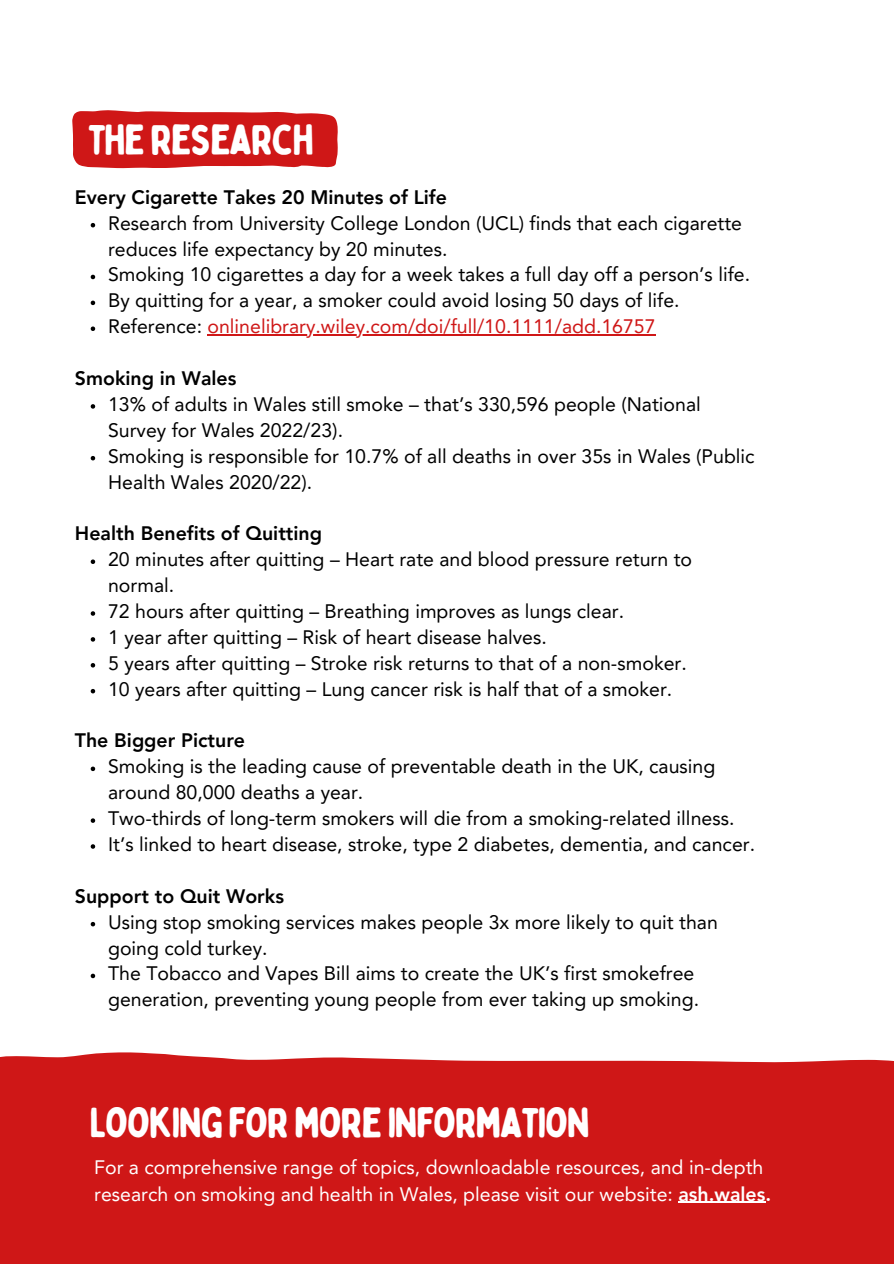
<style>
.page{position:relative;width:894px;height:1264px;background:#fff}
.page>*{position:absolute;margin:0;border:0;box-sizing:border-box;transform-origin:0 0}
.t1{font:42px "Bobby Jones Soft";letter-spacing:-.045em;color:#fff}
.t2{font:19.5px/25.8px "Avenir LT Pro";color:#000}
.t3{font:19.5px/27px "Avenir LT Pro";color:#fff}
.t4{font:800 19.5px "Avenir LT Pro";color:#000}
.t5{font:19.5px "Avenir LT Pro";color:#cf1717}
.s1{color:#000}
.s2{font-weight:800}
</style>
<div class="page">
<svg style="left:72px;top:110px;width:266px;height:58px;background:#d22626"></svg>
<svg style="left:91px;top:223px;width:4px;height:4px"></svg>
<svg style="left:91px;top:275px;width:4px;height:4px"></svg>
<svg style="left:91px;top:300px;width:4px;height:5px"></svg>
<svg style="left:91px;top:326px;width:4px;height:5px"></svg>
<hr style="left:207px;top:334px;width:448px;height:1px;background:#cf1717">
<svg style="left:91px;top:404px;width:4px;height:4px"></svg>
<svg style="left:91px;top:456px;width:4px;height:4px"></svg>
<svg style="left:91px;top:559px;width:4px;height:5px"></svg>
<svg style="left:91px;top:611px;width:4px;height:4px"></svg>
<svg style="left:91px;top:637px;width:4px;height:4px"></svg>
<svg style="left:91px;top:663px;width:4px;height:4px"></svg>
<svg style="left:91px;top:689px;width:4px;height:4px"></svg>
<svg style="left:91px;top:766px;width:4px;height:5px"></svg>
<svg style="left:91px;top:818px;width:4px;height:4px"></svg>
<svg style="left:91px;top:844px;width:4px;height:4px"></svg>
<svg style="left:91px;top:922px;width:4px;height:4px"></svg>
<svg style="left:91px;top:973px;width:4px;height:5px"></svg>
<div style="left:0;top:1052px;width:893px;height:211px;background:#cf1717"></div>
<hr style="left:678px;top:1201px;width:87px;height:1px;background:#fff">
<h2 class="t1" style="left:88px;top:113px;width:228px">THERESEARCH</h2>
<p class="t4" style="left:75px;top:189px;width:373px">Every Cigarette Takes 20 Minutes of Life</p>
<p class="t2" style="left:108px;top:212px;width:635px">Research from University College London (UCL) finds that each cigarette reduces life expectancy by 20 minutes.</p>
<h1 class="t2" style="left:108px;top:263px;width:643px">Smoking 10 cigarettes a day for a week takes a full day off a person’s life.</h1>
<h2 class="t2" style="left:108px;top:289px;width:573px">By quitting for a year, a smoker could avoid losing 50 days of life.</h2>
<p class="t5" style="left:108px;top:318px;width:549px"><span class="s1">Reference:</span> onlinelibrary.wiley.com/doi/full/10.1111/add.16757</p>
<p class="t4" style="left:75px;top:370px;width:163px">Smoking in Wales</p>
<p class="t2" style="left:108px;top:393px;width:594px">13% of adults in Wales still smoke – that’s 330,596 people (National<br>Survey for Wales 2022/23).</p>
<p class="t2" style="left:108px;top:445px;width:648px">Smoking is responsible for 10.7% of all deaths in over 35s in Wales (Public<br>Health Wales 2020/22).</p>
<h2 class="t4" style="left:75px;top:525px;width:248px">Health Benefits of Quitting</h2>
<p class="t2" style="left:108px;top:548px;width:585px">20 minutes after quitting – Heart rate and blood pressure return to normal.</p>
<p class="t2" style="left:108px;top:600px;width:517px">72 hours after quitting – Breathing improves as lungs clear.</p>
<h2 class="t2" style="left:108px;top:626px;width:440px">1 year after quitting – Risk of heart disease halves.</h2>
<p class="t2" style="left:108px;top:652px;width:580px">5 years after quitting – Stroke risk returns to that of a non-smoker.</p>
<p class="t2" style="left:108px;top:677px;width:565px">10 years after quitting – Lung cancer risk is half that of a smoker.</p>
<p class="t4" style="left:75px;top:732px;width:172px">The Bigger Picture</p>
<p class="t2" style="left:108px;top:755px;width:608px">Smoking is the leading cause of preventable death in the UK, causing around 80,000 deaths a year.</p>
<p class="t2" style="left:108px;top:807px;width:627px">Two-thirds of long-term smokers will die from a smoking-related illness.</p>
<h2 class="t2" style="left:108px;top:833px;width:648px">It’s linked to heart disease, stroke, type 2 diabetes, dementia, and cancer.</h2>
<p class="t4" style="left:75px;top:888px;width:210px">Support to Quit Works</p>
<p class="t2" style="left:108px;top:910px;width:611px">Using stop smoking services makes people 3x more likely to quit than going cold turkey.</p>
<p class="t2" style="left:108px;top:962px;width:592px">The Tobacco and Vapes Bill aims to create the UK’s first smokefree generation, preventing young people from ever taking up smoking.</p>
<p class="t1" style="left:89px;top:1096px;width:502px">LOOKINGFORMOREINFORMATION</p>
<p class="t3" style="left:94px;top:1155px;width:678px">For a comprehensive range of topics, downloadable resources, and in-depth research on smoking and health in Wales, please visit our website: <span class="s2">ash.wales.</span></p>
</div>
